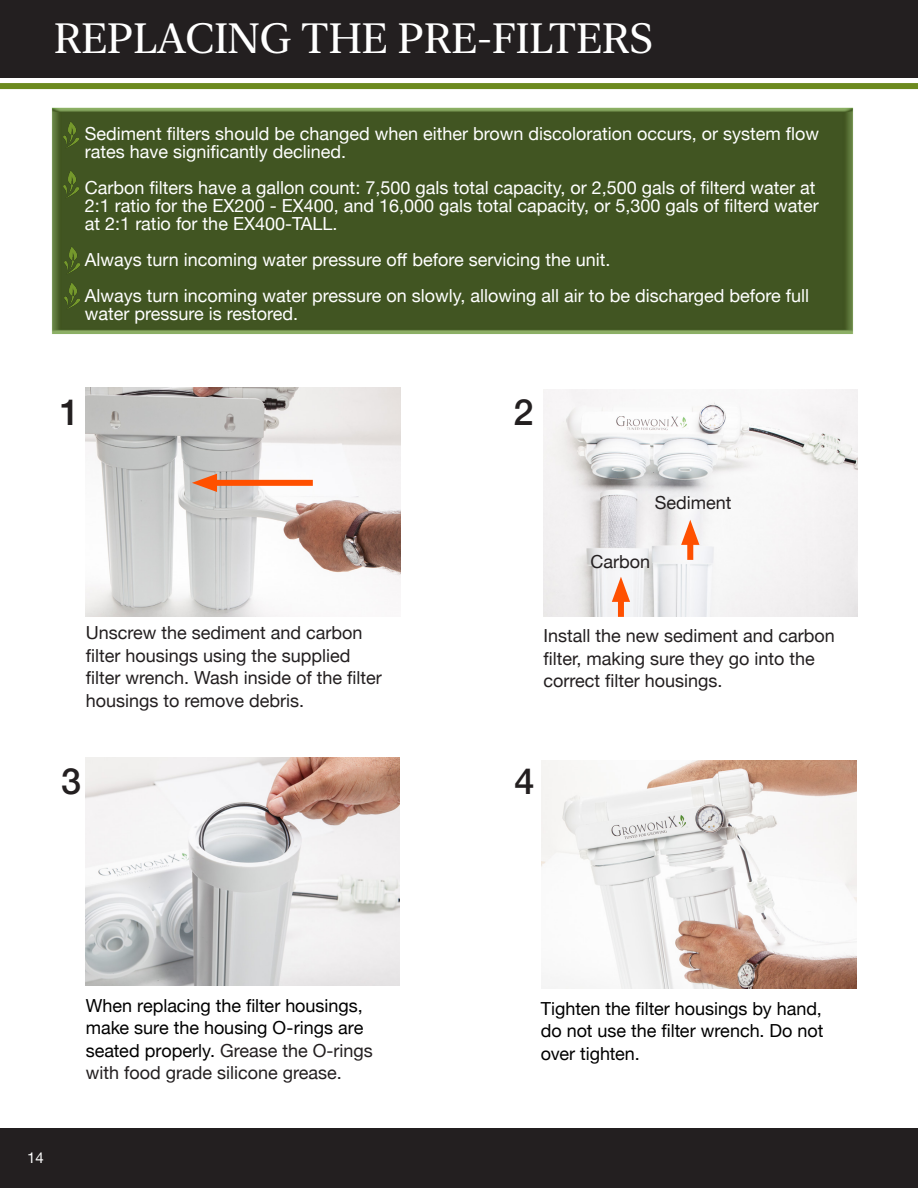
<style>
.page{position:relative;width:918px;height:1188px;background:#fff}
.page>*{position:absolute;margin:0;border:0;box-sizing:border-box;transform-origin:0 0}
.t1{font:500 42px "New York";color:#fff}
.t2{font:500 36px "Helvetica Neue";color:#231f20}
.t3{font:18px/18px "Helvetica Neue";color:#fff}
.t4{font:18px/22.5px "Helvetica Neue";color:#231f20}
.Instructions{font:18px/22.5px "Helvetica Neue";color:#000}
.t5{font:15px "Helvetica Neue";color:#fff}
.s1{color:#231f20}
</style>
<div class="page">
<div style="left:51px;top:107px;width:803px;height:227px;background:#415522"></div>
<img style="left:86px;top:387px;width:314px;height:229px">
<img style="left:543px;top:389px;width:315px;height:228px">
<img style="left:542px;top:760px;width:315px;height:229px">
<img style="left:86px;top:757px;width:313px;height:229px">
<div style="left:618px;top:591px;width:6px;height:26px;background:#ff5000"></div>
<svg style="left:612px;top:577px;width:18px;height:25px"></svg>
<div style="left:687px;top:534px;width:6px;height:26px;background:#ff5000"></div>
<svg style="left:681px;top:520px;width:18px;height:25px"></svg>
<div style="left:207px;top:480px;width:106px;height:6px;background:#ff5000"></div>
<svg style="left:192px;top:474px;width:25px;height:18px"></svg>
<img style="left:63px;top:121px;width:15px;height:28px">
<img style="left:63px;top:171px;width:15px;height:27px">
<img style="left:64px;top:247px;width:15px;height:27px">
<img style="left:64px;top:282px;width:15px;height:28px">
<div style="left:0;top:0;width:918px;height:77px;background:#231f20"></div>
<div style="left:0;top:83px;width:918px;height:6px;background:#6c8a1f"></div>
<div style="left:0;top:1128px;width:918px;height:60px;background:#231f20"></div>
<p class="t1" style="left:54px;top:13px;width:601px">REPLACING THE PRE-FILTERS</p>
<p class="t3" style="left:85px;top:126px;width:736px">Sediment filters should be changed when either brown discoloration occurs, or system flow rates have significantly declined.</p>
<p class="t3" style="left:85px;top:180px;width:735px">Carbon filters have a gallon count: 7,500 gals total capacity, or 2,500 gals of filterd water at<br>2:1 ratio for the EX200 - EX400, and 16,000 gals total capacity, or 5,300 gals of filterd water at 2:1 ratio for the EX400-TALL.</p>
<p class="t3" style="left:85px;top:252px;width:527px">Always turn incoming water pressure off before servicing the unit.</p>
<p class="t3" style="left:85px;top:288px;width:726px">Always turn incoming water pressure on slowly, allowing all air to be discharged before full water pressure is restored.</p>
<p class="t2" style="left:60px;top:384px;width:22px">1</p>
<p class="t2" style="left:514px;top:384px;width:22px">2</p>
<p class="t4" style="left:655px;top:493px;width:78px">Sediment</p>
<p class="t4" style="left:591px;top:551px;width:61px">Carbon</p>
<p class="t4" style="left:86px;top:623px;width:298px">Unscrew the sediment and carbon filter housings using the supplied filter wrench. Wash inside of the filter housings to remove debris.</p>
<p class="t4" style="left:543px;top:626px;width:293px">Install the new sediment and carbon filter, making sure they go into the correct filter housings.</p>
<p class="t2" style="left:61px;top:752px;width:22px">3</p>
<p class="t2" style="left:515px;top:753px;width:22px">4</p>
<p class="t5" style="left:27px;top:1146px;width:18px">14</p>
<p class="Instructions" style="left:86px;top:995px;width:288px">When replacing the filter housings, make sure the housing O-rings are seated properly. <span class="s1">Grease the O-rings with food grade silicone grease.</span></p>
<p class="Instructions" style="left:541px;top:998px;width:283px">Tighten the filter housings by hand,</p>
<p class="Instructions" style="left:541px;top:1021px;width:284px">do not use the filter wrench. Do not over tighten.</p>
</div>
